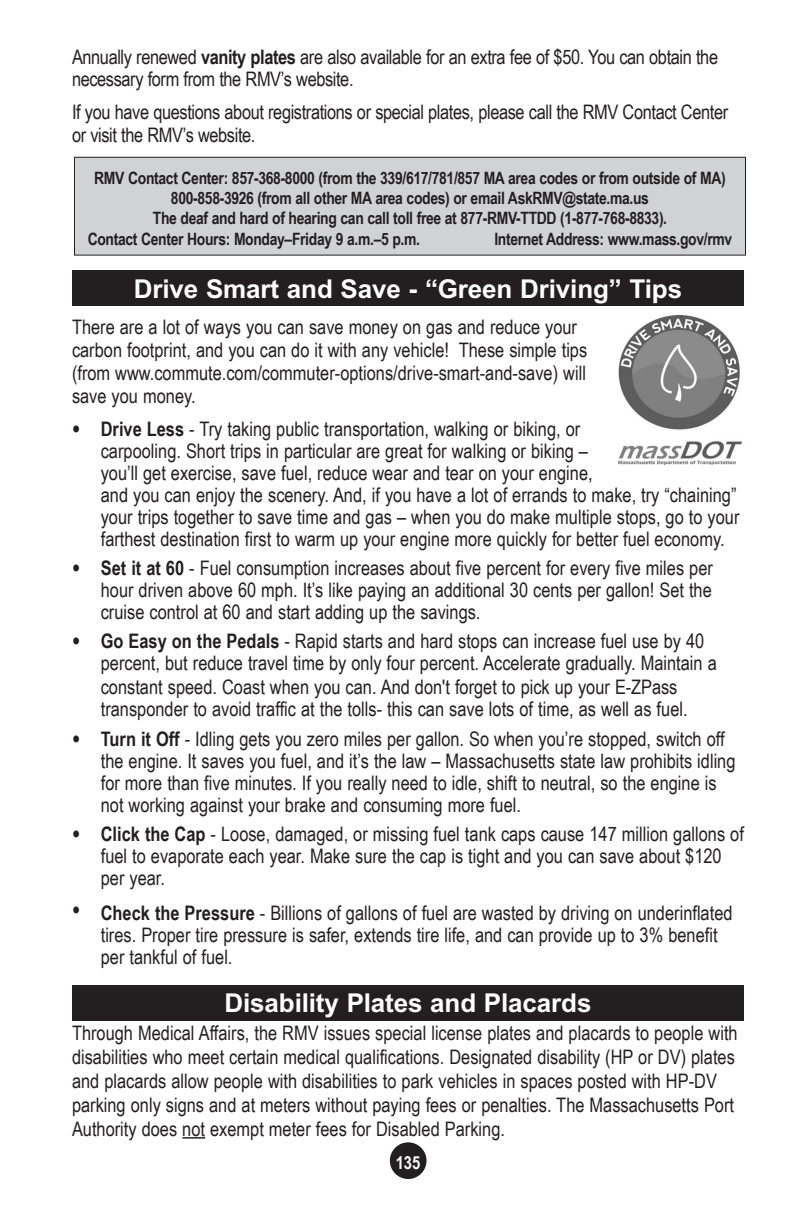
<style>
.page{position:relative;width:792px;height:1224px;background:#fff}
.page>*{position:absolute;margin:0;border:0;box-sizing:border-box;transform-origin:0 0}
.head_1_full_page_-_H{font:700 26px "Arial";letter-spacing:-.005em;color:#fff}
.bullet_list_-_P{font:20px/22px "Arial Narrow";color:#231f20}
.body_text_-_P{font:20px/24px "Arial Narrow";color:#231f20}
.body_text_-_P-2{font:20px/22.4px "Arial Narrow";letter-spacing:-.02em;color:#231f20}
.t1{font:700 18px "Arial Narrow";color:#fff}
.sidebar_-_P{font:700 17px/20.4px "Arial Narrow";letter-spacing:-.02em;color:#231f20;text-align:center}
.s1{font-weight:700}
.s2{font-size:28px}
</style>
<div class="page">
<div style="left:391px;top:1143px;width:35px;height:35px;background:#231f20;border-radius:50%"></div>
<div style="left:390px;top:1142px;width:37px;height:37px;border:2px solid #231f20;border-radius:50%"></div>
<hr style="left:182px;top:1137px;width:23px;height:2px;background:#231f20">
<div style="left:74px;top:157px;width:672px;height:98px;background:#d1d2d4"></div>
<div style="left:74px;top:157px;width:672px;height:99px;border:1px solid #231f20"></div>
<div style="left:72px;top:270px;width:672px;height:36px;background:#231f20"></div>
<div style="left:72px;top:985px;width:672px;height:36px;background:#231f20"></div>
<img style="left:618px;top:315px;width:124px;height:150px">
<p class="body_text_-_P-2" style="left:72px;top:45px;width:648px">Annually renewed <span class="s1">vanity plates</span> are also available for an extra fee of $50. You can obtain the necessary form from the RMV’s website.</p>
<p class="body_text_-_P-2" style="left:72px;top:100px;width:658px">If you have questions about registrations or special plates, please call the RMV Contact Center or visit the RMV’s website.</p>
<p class="sidebar_-_P" style="left:94px;top:167px;width:633px">RMV Contact Center: 857-368-8000 (from the 339/617/781/857 MA area codes or from outside of MA)<br>800-858-3926 (from all other MA area codes) or email AskRMV@state.ma.us</p>
<p class="sidebar_-_P" style="left:153px;top:207px;width:516px">The deaf and hard of hearing can call toll free at 877-RMV-TTDD (1-877-768-8833).</p>
<p class="sidebar_-_P" style="left:88px;top:228px;width:334px">Contact Center Hours: Monday–Friday 9 a.m.–5 p.m.</p>
<p class="sidebar_-_P" style="left:494px;top:228px;width:240px">Internet Address: www.mass.gov/rmv</p>
<h2 class="head_1_full_page_-_H" style="left:134px;top:272px;width:550px">Drive Smart and Save - “Green Driving” Tips</h2>
<p class="body_text_-_P" style="left:72px;top:315px;width:517px;line-height:23px">There are a lot of ways you can save money on gas and reduce your carbon footprint, and you can do it with any vehicle! These simple tips (from www.commute.com/commuter-options/drive-smart-and-save) will save you money.</p>
<p class="bullet_list_-_P" style="left:101px;top:417px;width:640px;text-indent:-29px"><span class="s2">•</span> <span class="s1">Drive Less</span> - Try taking public transportation, walking or biking, or<br>carpooling. Short trips in particular are great for walking or biking –<br>you’ll get exercise, save fuel, reduce wear and tear on your engine,<br>and you can enjoy the scenery. And, if you have a lot of errands to make, try “chaining” your trips together to save time and gas – when you do make multiple stops, go to your farthest destination first to warm up your engine more quickly for better fuel economy.</p>
<p class="bullet_list_-_P" style="left:101px;top:556px;width:614px;text-align:justify;text-indent:-29px"><span class="s2">•</span> <span class="s1">Set it at 60</span> - Fuel consumption increases about five percent for every five miles per hour driven above 60 mph. It’s like paying an additional 30 cents per gallon! Set the cruise control at 60 and start adding up the savings.</p>
<p class="bullet_list_-_P" style="left:101px;top:630px;width:618px;text-indent:-29px"><span class="s2">•</span> <span class="s1">Go Easy on the Pedals</span> - Rapid starts and hard stops can increase fuel use by 40 percent, but reduce travel time by only four percent. Accelerate gradually. Maintain a</p>
<p class="bullet_list_-_P" style="left:101px;top:676px;width:588px">constant speed. Coast when you can. And don't forget to pick up your E-ZPass transponder to avoid traffic at the tolls- this can save lots of time, as well as fuel.</p>
<p class="bullet_list_-_P" style="left:101px;top:727px;width:636px;text-indent:-29px"><span class="s2">•</span> <span class="s1">Turn it Off</span> - Idling gets you zero miles per gallon. So when you’re stopped, switch off the engine. It saves you fuel, and it’s the law – Massachusetts state law prohibits idling for more than five minutes. If you really need to idle, shift to neutral, so the engine is not working against your brake and consuming more fuel.</p>
<p class="bullet_list_-_P" style="left:101px;top:822px;width:645px;text-indent:-29px"><span class="s2">•</span> <span class="s1">Click the Cap</span> - Loose, damaged, or missing fuel tank caps cause 147 million gallons of fuel to evaporate each year. Make sure the cap is tight and you can save about $120 per year.</p>
<p class="bullet_list_-_P" style="left:101px;top:901px;width:633px;text-indent:-29px"><span class="s2">•</span> <span class="s1">Check the Pressure</span> - Billions of gallons of fuel are wasted by driving on underinflated tires. Proper tire pressure is safer, extends tire life, and can provide up to 3% benefit per tankful of fuel.</p>
<h2 class="head_1_full_page_-_H" style="left:225px;top:986px;width:368px">Disability Plates and Placards</h2>
<p class="body_text_-_P" style="left:72px;top:1020px;width:667px">Through Medical Affairs, the RMV issues special license plates and placards to people with disabilities who meet certain medical qualifications. Designated disability (HP or DV) plates and placards allow people with dis abilities to park vehicles in spaces posted with HP-DV parking only signs and at meters without pay ing fees or penalties. The Massachusetts Port Authority does not exempt meter fees for Disabled Parking.</p>
<p class="t1" style="left:396px;top:1149px;width:26px">135</p>
</div>
